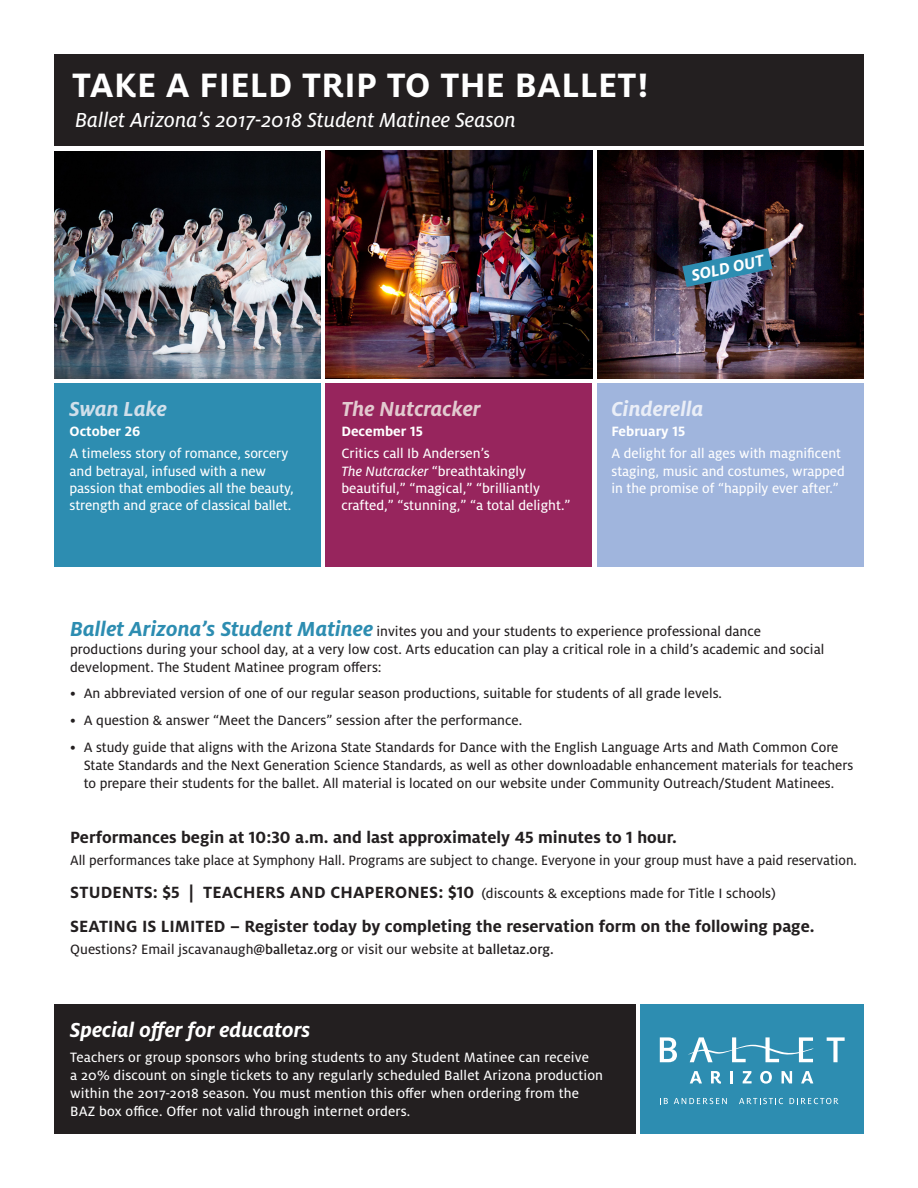
<style>
.page{position:relative;width:918px;height:1188px;background:#fff}
.page>*{position:absolute;margin:0;border:0;box-sizing:border-box;transform-origin:0 0}
.t1{font:700 37.5px "Milo OT";letter-spacing:.01em;color:#fff}
.t2{font:22.5px "Milo OT Text Ita";color:#fff}
.t3{font:italic 700 22.5px "Milo OT";color:#fff}
.t4{font:italic 700 22.5px "Milo OT";color:#e2cacf}
.t5{font:italic 700 22.5px "Milo OT";color:#eaeef7}
.t6{font:italic 700 22.5px "Milo OT";color:#d0dfea}
.t7{font:700 18px "Milo OT";color:#231f20}
.t8{font:italic 700 17.55px "Milo OT";color:#fff}
.t9{font:15px/18px "Milo OT Text";color:#231f20}
.t10{font:15px/17.2px "Milo OT Text";color:#fff}
.t11{font:700 15px "Milo OT";color:#fff}
.s1{font-family:"Milo OT Text Ita"}
.s2{font-family:"Milo OT";font-weight:700;font-style:italic;font-size:22.5px;color:#2d8db1}
.s3{font-family:"Milo OT";font-weight:700;font-size:18px}
.s4{font-family:"Milo OT";font-weight:500}
</style>
<div class="page">
<img style="left:54px;top:151px;width:266px;height:228px">
<img style="left:598px;top:151px;width:266px;height:227px">
<div style="left:54px;top:54px;width:810px;height:92px;background:#231f20"></div>
<div style="left:598px;top:383px;width:266px;height:184px;background:#a0b5dd"></div>
<div style="left:54px;top:383px;width:266px;height:184px;background:#2d8db1"></div>
<img style="left:326px;top:151px;width:266px;height:227px">
<div style="left:326px;top:383px;width:266px;height:184px;background:#97255d"></div>
<div style="left:54px;top:1004px;width:581px;height:130px;background:#231f20"></div>
<div style="left:640px;top:1004px;width:224px;height:130px;background:#2d8db1"></div>
<svg style="left:660px;top:1037px;width:17px;height:25px"></svg>
<svg style="left:688px;top:1037px;width:126px;height:25px"></svg>
<svg style="left:827px;top:1037px;width:18px;height:25px"></svg>
<svg style="left:690px;top:1071px;width:12px;height:12px"></svg>
<svg style="left:801px;top:1071px;width:12px;height:12px"></svg>
<svg style="left:711px;top:1071px;width:10px;height:13px"></svg>
<svg style="left:730px;top:1071px;width:3px;height:12px"></svg>
<svg style="left:743px;top:1071px;width:9px;height:12px"></svg>
<svg style="left:760px;top:1071px;width:12px;height:13px"></svg>
<svg style="left:782px;top:1071px;width:10px;height:12px"></svg>
<svg style="left:660px;top:1098px;width:8px;height:6px"></svg>
<svg style="left:674px;top:1098px;width:53px;height:6px"></svg>
<svg style="left:739px;top:1098px;width:44px;height:6px"></svg>
<svg style="left:790px;top:1098px;width:48px;height:6px"></svg>
<img style="left:682px;top:248px;width:90px;height:39px">
<p class="t1" style="left:72px;top:64px;width:578px">TAKE A FIELD TRIP TO THE BALLET!</p>
<p class="t2" style="left:75px;top:108px;width:443px">Ballet Arizona’s 2017-2018 Student Matinee Season</p>
<p class="t8" style="left:690px;top:266px;width:75px;rotate:-12deg">SOLD OUT</p>
<p class="t6" style="left:70px;top:396px;width:99px">Swan Lake</p>
<p class="t11" style="left:70px;top:423px;width:72px">October 26</p>
<p class="t10" style="left:70px;top:445px;width:226px">A timeless story of romance, sorcery and betrayal, infused with a new passion that embodies all the beauty, strength and grace of classical ballet.</p>
<p class="t4" style="left:341px;top:396px;width:141px">The Nutcracker</p>
<p class="t11" style="left:341px;top:423px;width:83px">December 15</p>
<p class="t10" style="left:341px;top:445px;width:231px">Critics call Ib Andersen’s<br><span class="s1">The Nutcracker</span> “breathtakingly beautiful,” “magical,” “brilliantly crafted,” “stunning,” “a total delight.”</p>
<p class="t5" style="left:611px;top:396px;width:94px">Cinderella</p>
<p class="t11" style="left:611px;top:423px;width:75px">February 15</p>
<p class="t10" style="left:611px;top:445px;width:235px">A delight for all ages with magnificent staging, music and costumes, wrapped in the promise of “happily ever after.”</p>
<p class="t9" style="left:70px;top:622px;width:756px"><span class="s2">Ballet Arizona’s Student Matinee</span> invites you and your students to experience professional dance productions during your school day, at a very low cost. Arts education can play a critical role in a child’s academic and social development. The Student Matinee program offers:</p>
<p class="t9" style="left:70px;top:685px;width:653px">• An abbreviated version of one of our regular season productions, suitable for students of all grade levels.</p>
<p class="t9" style="left:70px;top:711px;width:454px">• A question &amp; answer “Meet the Dancers” session after the performance.</p>
<p class="t9" style="left:84px;top:738px;width:771px;text-indent:-14px">• A study guide that aligns with the Arizona State Standards for Dance with the English Language Arts and Math Common Core<br>State Standards and the Next Generation Science Standards, as well as other downloadable enhancement materials for teachers to prepare their students for the ballet. All material is located on our website under Community Outreach/Student Matinees.</p>
<p class="t7" style="left:70px;top:827px;width:608px">Performances begin at 10:30 a.m. and last approximately 45 minutes to 1 hour.</p>
<p class="t9" style="left:70px;top:851px;width:788px">All performances take place at Symphony Hall. Programs are subject to change. Everyone in your group must have a paid reservation.</p>
<p class="t9" style="left:70px;top:885px;width:707px"><span class="s3">STUDENTS: $5 | TEACHERS AND CHAPERONES: $10</span> (discounts &amp; exceptions made for Title I schools)</p>
<p class="t7" style="left:70px;top:916px;width:746px">SEATING IS LIMITED – Register today by completing the reservation form on the following page.</p>
<p class="t9" style="left:70px;top:940px;width:485px">Questions? Email jscavanaugh<span class="s4">@balletaz.org</span> or visit our website at <span class="s4">balletaz.org.</span></p>
<p class="t3" style="left:70px;top:1018px;width:242px">Special offer for educators</p>
<p class="t10" style="left:70px;top:1048px;width:534px;line-height:18px">Teachers or group sponsors who bring students to any Student Matinee can receive<br>a 20% discount on single tickets to any regularly scheduled Ballet Arizona production within the 2017-2018 season. You must mention this offer when ordering from the BAZ box office. Offer not valid through internet orders.</p>
</div>
